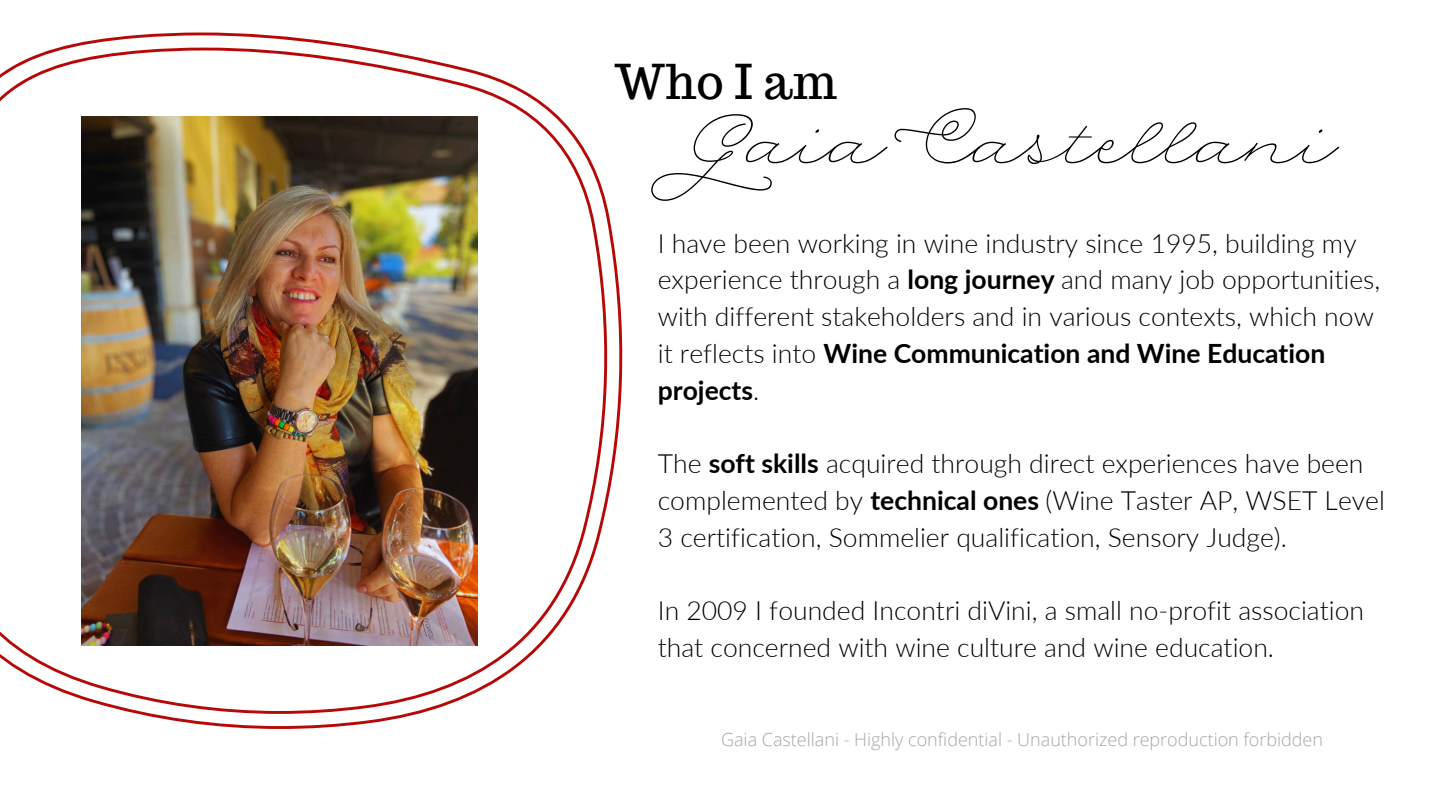
<style>
.page{position:relative;width:1440px;height:810px;background:#fff}
.page>*{position:absolute;margin:0;border:0;box-sizing:border-box;transform-origin:0 0}
.t1{font:69px "Rolling Pen Curly";color:#000}
.t2{font:47px "Trocchi";color:#000}
.t3{font:300 26.5px/36.8px "Lato";color:#000}
.t4{font:300 18px "Open Sans";color:#a6a6a6}
.s1{font-weight:700}
</style>
<div class="page">
<svg style="left:0;top:33px;width:623px;height:696px"></svg>
<img style="left:81px;top:116px;width:397px;height:529px">
<h3 class="t2" style="left:614px;top:51px;width:224px">Who I am</h3>
<h3 class="t1" style="left:688px;top:96px;width:646px">Gaia Castellani</h3>
<p class="t3" style="left:658px;top:224px;width:724px">I have been working in wine industry since 1995, building my experience through a <span class="s1">long journey</span> and many job opportunities, with different stakeholders and in various contexts, which now it reflects into <span class="s1">Wine Communication and Wine Education projects</span>.</p>
<h2 class="t3" style="left:658px;top:444px;width:729px">The <span class="s1">soft skills</span> acquired through direct experiences have been complemented by <span class="s1">technical ones</span> (Wine Taster AP, WSET Level<br>3 certification, Sommelier qualification, Sensory Judge).</h2>
<h1 class="t3" style="left:658px;top:591px;width:708px">In 2009 I founded Incontri diVini, a small no-profit association that concerned with wine culture and wine education.</h1>
<h3 class="t4" style="left:721px;top:727px;width:604px">Gaia Castellani - Highly confidential - Unauthorized reproduction forbidden</h3>
</div>
